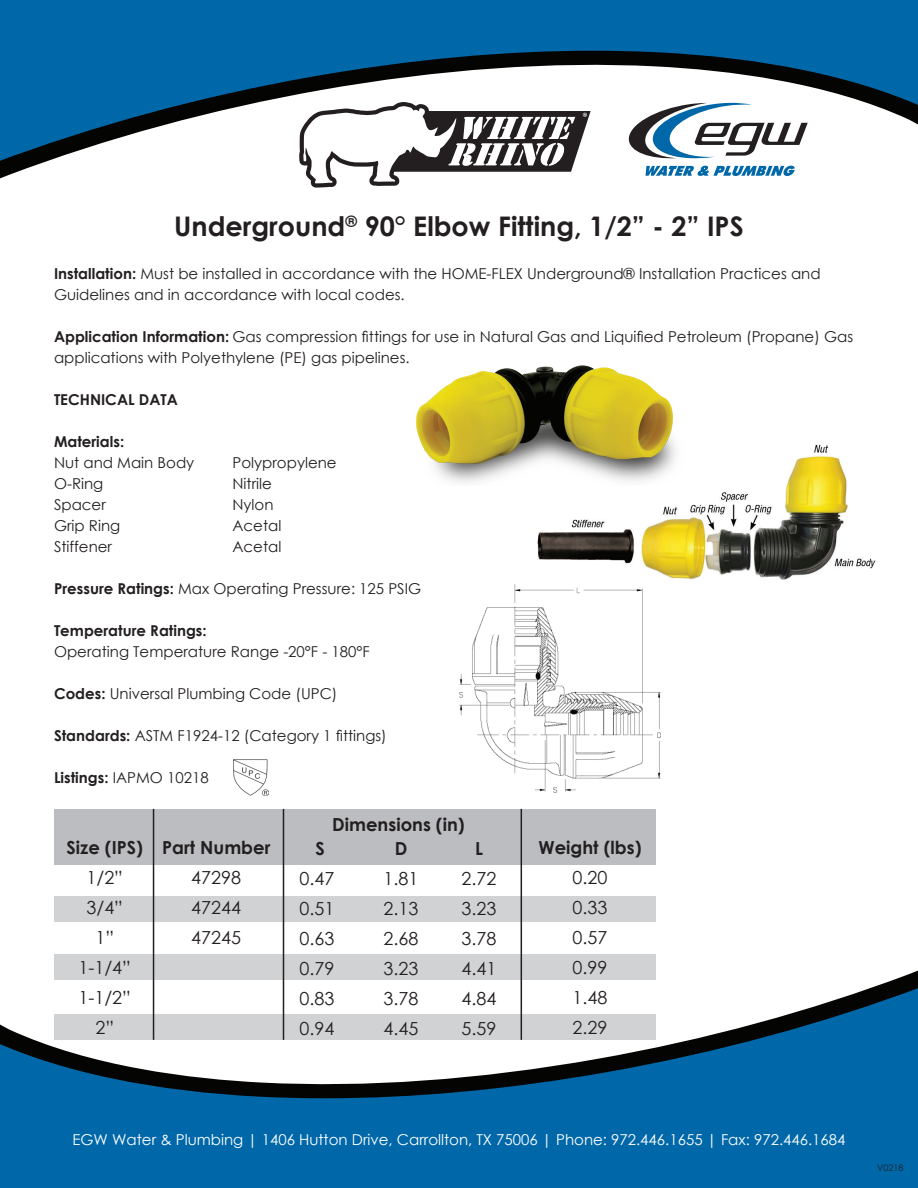
<style>
.page{position:relative;width:918px;height:1188px;background:#fff}
.page>*{position:absolute;margin:0;border:0;box-sizing:border-box;transform-origin:0 0}
.t1{font:700 27px "Century Gothic";color:#231f20}
.t2{font:18px/30px "Century Gothic";color:#231f20;text-align:justify}
.t3{font:700 18px "Century Gothic";color:#231f20}
.t4{font:15px/21px "Century Gothic";color:#231f20}
.t5{font:15px "Century Gothic";color:#fff}
.t6{font:700 15px "Century Gothic";color:#231f20}
.t7{font:9px "Century Gothic";color:#231f20}
.s1{font-weight:700}
</style>
<div class="page">
<img style="left:460px;top:585px;width:200px;height:207px">
<img style="left:539px;top:444px;width:337px;height:142px">
<div style="left:0;top:1098px;width:918px;height:90px;background:#0068a9"></div>
<svg style="left:0;top:968px;width:918px;height:130px"></svg>
<div style="left:0;top:0;width:918px;height:51px;background:#0068a9"></div>
<svg style="left:0;top:51px;width:918px;height:128px"></svg>
<div style="left:54px;top:809px;width:601px;height:55px;background:#bcbdc0"></div>
<div style="left:54px;top:896px;width:601px;height:25px;background:#d1d2d4"></div>
<div style="left:54px;top:955px;width:601px;height:25px;background:#d1d2d4"></div>
<div style="left:54px;top:1015px;width:601px;height:25px;background:#d1d2d4"></div>
<hr style="left:153px;top:809px;width:1px;height:231px;background:#231f20">
<hr style="left:283px;top:809px;width:1px;height:231px;background:#231f20">
<hr style="left:521px;top:809px;width:1px;height:231px;background:#231f20">
<img style="left:417px;top:366px;width:268px;height:120px">
<svg style="left:299px;top:102px;width:292px;height:86px"></svg>
<svg style="left:629px;top:103px;width:179px;height:56px"></svg>
<svg style="left:645px;top:166px;width:150px;height:10px"></svg>
<img style="left:234px;top:759px;width:34px;height:37px">
<img style="left:537px;top:529px;width:98px;height:35px">
<h1 class="t1" style="left:174px;top:206px;width:571px">Underground<sup>®</sup> 90° Elbow Fitting, 1/2” - 2” IPS</h1>
<p class="t4" style="left:54px;top:263px;width:768px"><span class="s1">Installation:</span> Must be installed in accordance with the HOME-FLEX Underground® Installation Practices and<br>Guidelines and in accordance with local codes.</p>
<p class="t4" style="left:54px;top:326px;width:801px"><span class="s1">Application Information:</span> Gas compression fittings for use in Natural Gas and Liquified Petroleum (Propane) Gas applications with Polyethylene (PE) gas pipelines.</p>
<p class="t6" style="left:54px;top:388px;width:125px">TECHNICAL DATA</p>
<p class="t6" style="left:54px;top:430px;width:72px">Materials:</p>
<p class="t4" style="left:54px;top:452px;width:142px">Nut and Main Body</p>
<p class="t4" style="left:232px;top:452px;width:106px">Polypropylene</p>
<p class="t4" style="left:54px;top:473px;width:51px">O-Ring</p>
<p class="t4" style="left:232px;top:473px;width:41px">Nitrile</p>
<p class="t4" style="left:54px;top:494px;width:53px">Spacer</p>
<p class="t4" style="left:232px;top:494px;width:43px">Nylon</p>
<p class="t4" style="left:54px;top:515px;width:68px">Grip Ring</p>
<p class="t4" style="left:232px;top:515px;width:50px">Acetal</p>
<p class="t4" style="left:54px;top:536px;width:60px">Stiffener</p>
<p class="t4" style="left:232px;top:536px;width:50px">Acetal</p>
<p class="t4" style="left:54px;top:578px;width:369px"><span class="s1">Pressure Ratings:</span> Max Operating Pressure: 125 PSIG</p>
<p class="t6" style="left:54px;top:619px;width:154px">Temperature Ratings:</p>
<p class="t4" style="left:54px;top:641px;width:317px">Operating Temperature Range -20°F - 180°F</p>
<p class="t4" style="left:54px;top:683px;width:285px"><span class="s1">Codes:</span> Universal Plumbing Code (UPC)</p>
<p class="t4" style="left:54px;top:725px;width:334px"><span class="s1">Standards:</span> ASTM F1924-12 (Category 1 fittings)</p>
<p class="t4" style="left:54px;top:767px;width:156px"><span class="s1">Listings:</span> IAPMO 10218</p>
<p class="t3" style="left:66px;top:834px;width:78px">Size (IPS)</p>
<p class="t2" style="left:79px;top:862px;width:54px;text-align:center">1/2”<br>3/4”<br>1”<br>1-1/4”<br>1-1/2”<br>2”</p>
<p class="t3" style="left:162px;top:834px;width:110px">Part Number</p>
<p class="t2" style="left:191px;top:862px;width:51px">47298<br>47244<br>47245</p>
<p class="t3" style="left:332px;top:811px;width:134px">Dimensions (in)</p>
<p class="t3" style="left:315px;top:835px;width:11px">S</p>
<p class="t3" style="left:395px;top:835px;width:14px">D</p>
<p class="t3" style="left:475px;top:835px;width:9px">L</p>
<p class="t2" style="left:300px;top:863px;width:36px">0.47</p>
<p class="t2" style="left:384px;top:863px;width:36px">1.81</p>
<p class="t2" style="left:462px;top:863px;width:36px">2.72</p>
<p class="t2" style="left:300px;top:893px;width:36px">0.51</p>
<p class="t2" style="left:384px;top:893px;width:36px">2.13</p>
<p class="t2" style="left:462px;top:893px;width:36px">3.23</p>
<p class="t2" style="left:300px;top:923px;width:36px">0.63</p>
<p class="t2" style="left:384px;top:923px;width:36px">2.68</p>
<p class="t2" style="left:462px;top:923px;width:36px">3.78</p>
<p class="t2" style="left:300px;top:953px;width:36px">0.79</p>
<p class="t2" style="left:384px;top:953px;width:36px">3.23</p>
<p class="t2" style="left:462px;top:953px;width:36px">4.41</p>
<p class="t2" style="left:300px;top:984px;width:36px">0.83</p>
<p class="t2" style="left:384px;top:984px;width:36px">3.78</p>
<p class="t2" style="left:462px;top:984px;width:36px">4.84</p>
<p class="t2" style="left:300px;top:1014px;width:36px">0.94</p>
<p class="t2" style="left:384px;top:1014px;width:36px">4.45</p>
<p class="t2" style="left:462px;top:1014px;width:36px">5.59</p>
<p class="t3" style="left:539px;top:834px;width:104px">Weight (lbs)</p>
<p class="t2" style="left:573px;top:862px;width:36px">0.20<br>0.33<br>0.57<br>0.99<br>1.48<br>2.29</p>
<p class="t5" style="left:73px;top:1129px;width:774px">EGW Water &amp; Plumbing | 1406 Hutton Drive, Carrollton, TX 75006 | Phone: 972.446.1655 | Fax: 972.446.1684</p>
<p class="t7" style="left:877px;top:1161px;width:28px">V0218</p>
</div>
